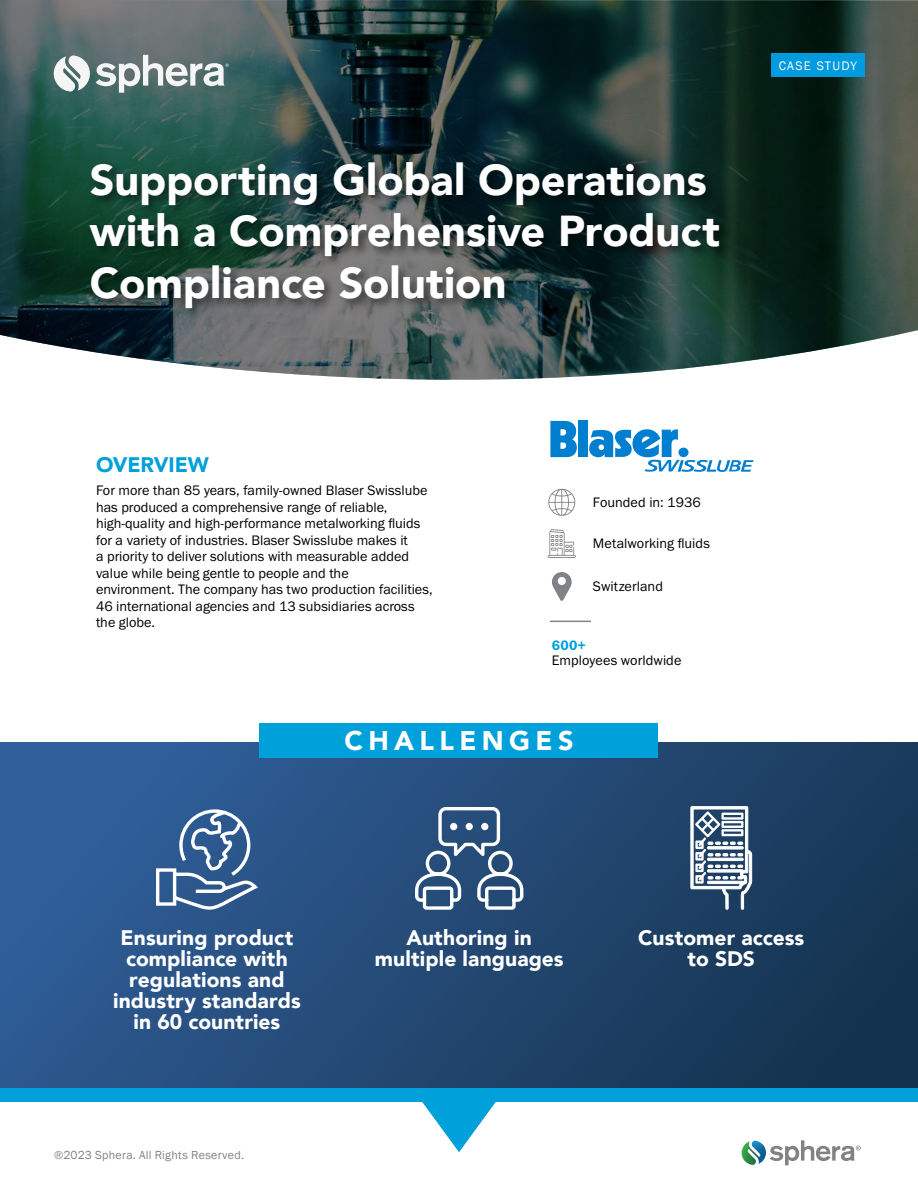
<style>
.page{position:relative;width:918px;height:1188px;background:#fff}
.page>*{position:absolute;margin:0;border:0;box-sizing:border-box;transform-origin:0 0}
.t1{font:900 43.2px/51.9px "Avenir";color:#fff}
.t2{font:900 27px "Avenir";letter-spacing:.2em;color:#fff}
.t3{font:900 21px/21px "Avenir";letter-spacing:.005em;color:#fff;text-align:center}
.t4{font:900 21px "Avenir";letter-spacing:-.005em;color:#00a0db}
.t5{font:14.25px/16.5px "Franklin Gothic URW Boo";color:#000}
.t6{font:14.25px "Franklin Gothic URW Boo";letter-spacing:.005em;color:#000101}
.t7{font:14.25px "Franklin Gothic URW Dem";color:#00a0db}
.t8{font:12.75px "Franklin Gothic";letter-spacing:.1em;color:#fff}
.t9{font:12px "Franklin Gothic";letter-spacing:.02em;color:#808285}
</style>
<div class="page">
<svg style="left:0;top:0;width:918px;height:380px;background:#354c49"></svg>
<div style="left:88px;top:159px;width:643px;height:161px;background:#000;opacity:.5"></div>
<svg style="left:770px;top:1140px;width:91px;height:25px"></svg>
<img style="left:752px;top:1141px;width:14px;height:24px">
<div style="left:771px;top:54px;width:94px;height:23px;background:#009bde"></div>
<svg style="left:552px;top:572px;width:20px;height:29px"></svg>
<svg style="left:548px;top:529px;width:28px;height:29px"></svg>
<svg style="left:548px;top:489px;width:27px;height:27px"></svg>
<hr style="left:550px;top:621px;width:41px;height:1px;background:#808285">
<div style="left:0;top:742px;width:918px;height:357px;background:linear-gradient(to right,#305f9a,#173653)"></div>
<div style="left:260px;top:723px;width:398px;height:35px;background:#00a0db"></div>
<div style="left:0;top:1089px;width:918px;height:13px;background:#00a0db"></div>
<svg style="left:422px;top:1102px;width:74px;height:50px"></svg>
<div style="left:578px;top:421px;width:10px;height:36px;background:#007fd1"></div>
<svg style="left:550px;top:421px;width:27px;height:36px"></svg>
<svg style="left:589px;top:429px;width:165px;height:43px"></svg>
<svg style="left:54px;top:55px;width:36px;height:37px"></svg>
<svg style="left:96px;top:55px;width:133px;height:38px"></svg>
<svg style="left:413px;top:805px;width:112px;height:106px"></svg>
<svg style="left:690px;top:806px;width:62px;height:359px"></svg>
<svg style="left:154px;top:808px;width:107px;height:105px;background:#5477a4"></svg>
<h1 class="t1" style="left:90px;top:153px;width:632px">Supporting Global Operations with a Comprehensive Product<br>Compliance Solution</h1>
<h3 class="t4" style="left:96px;top:446px;width:114px">OVERVIEW</h3>
<p class="t5" style="left:96px;top:482px;width:338px">For more than 85 years, family-owned Blaser Swisslube has produced a comprehensive range of reliable, high-quality and high-performance metalworking fluids for a variety of industries. Blaser Swisslube makes it<br>a priority to deliver solutions with measurable added value while being gentle to people and the<br>environment. The company has two production facilities, 46 international agencies and 13 subsidiaries across the globe.</p>
<p class="t5" style="left:593px;top:494px;width:109px">Founded in: 1936</p>
<p class="t6" style="left:593px;top:535px;width:119px">Metalworking fluids</p>
<p class="t5" style="left:593px;top:578px;width:72px">Switzerland</p>
<p class="t7" style="left:552px;top:636px;width:35px">600+</p>
<p class="t5" style="left:552px;top:652px;width:131px">Employees worldwide</p>
<h2 class="t2" style="left:344px;top:718px;width:231px">CHALLENGES</h2>
<p class="t8" style="left:779px;top:58px;width:80px">CASE STUDY</p>
<h3 class="t3" style="left:113px;top:927px;width:189px">Ensuring product compliance with regulations and industry standards in 60 countries</h3>
<p class="t9" style="left:54px;top:1148px;width:192px">®2023 Sphera. All Rights Reserved.</p>
<h3 class="t3" style="left:375px;top:927px;width:190px">Authoring in multiple languages</h3>
<h3 class="t3" style="left:638px;top:927px;width:167px">Customer access to SDS</h3>
</div>
